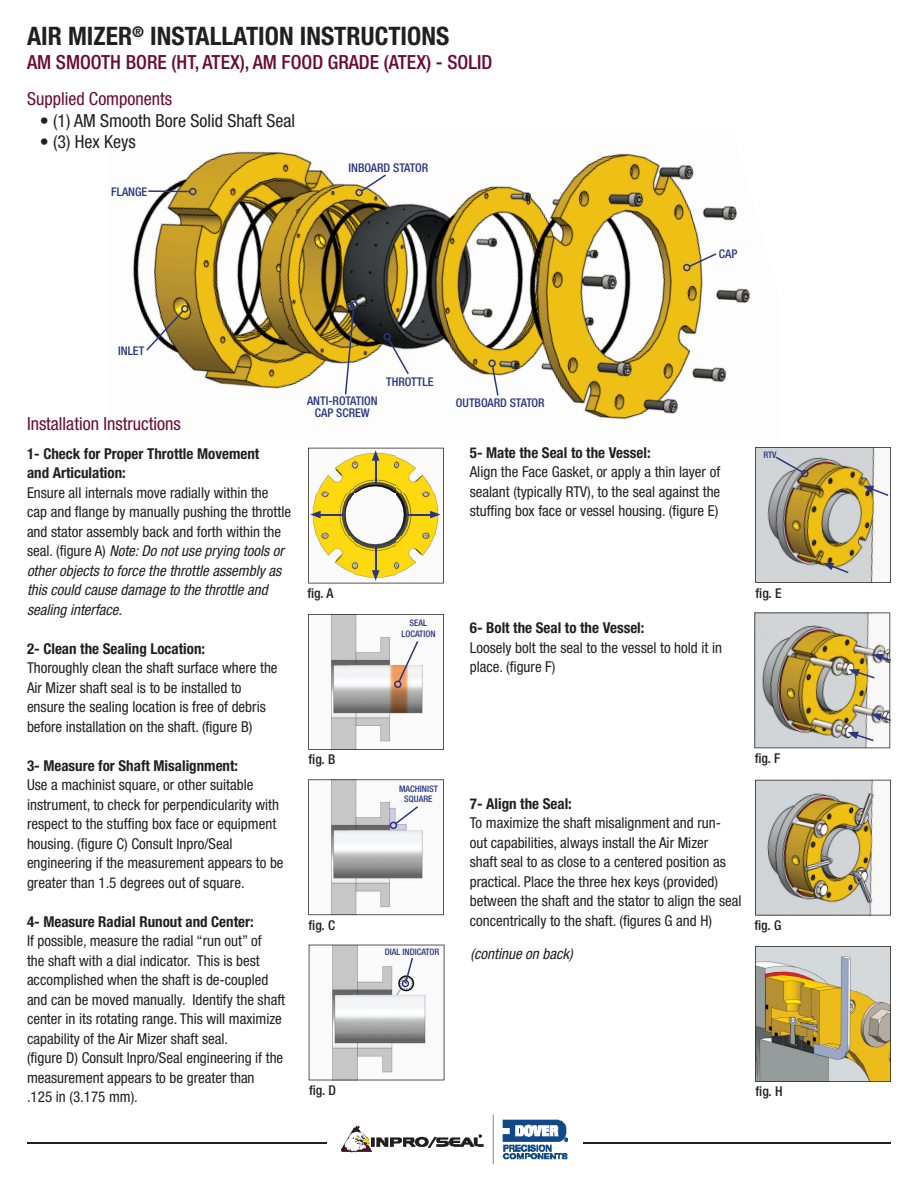
<style>
.page{position:relative;width:918px;height:1188px;background:#fff}
.page>*{position:absolute;margin:0;border:0;box-sizing:border-box;transform-origin:0 0}
.t1{font:700 condensed 25.5px "Helvetica Neue LT Std";color:#231f20}
.t2{font:500 condensed 19.5px "Helvetica Neue LT Std";color:#6c0932}
.t3{font:condensed 18px "Helvetica Neue LT Std";color:#6c0932}
.t4{font:condensed 18px "Helvetica Neue LT Std";color:#231f20}
.t5{font:condensed 15px/19.5px "Helvetica Neue LT Std";color:#231f20}
.t6{font:700 condensed 15px/19.5px "Helvetica Neue LT Std";color:#231f20}
.t7{font:italic condensed 15px "Helvetica Neue LT Std";color:#231f20}
.t8{font:500 condensed 13.5px "Helvetica Neue LT Std";color:#231f20}
.t9{font:500 condensed 12px "Helvetica Neue LT Std";color:#2a3680}
.t10{font:500 condensed 9px/10.8px "Helvetica Neue LT Std";color:#2a3680;text-align:center}
.s1{font-style:italic}
</style>
<div class="page">
<img style="left:133px;top:151px;width:618px;height:269px">
<hr style="left:148px;top:190px;width:42px;height:2px;background:#2a3680">
<svg style="left:189px;top:188px;width:8px;height:7px"></svg>
<svg style="left:146px;top:305px;width:43px;height:46px"></svg>
<svg style="left:355px;top:174px;width:31px;height:22px"></svg>
<svg style="left:383px;top:333px;width:26px;height:41px"></svg>
<svg style="left:683px;top:253px;width:33px;height:18px"></svg>
<svg style="left:488px;top:360px;width:11px;height:36px"></svg>
<svg style="left:345px;top:301px;width:13px;height:93px"></svg>
<svg style="left:308px;top:448px;width:136px;height:135px"></svg>
<svg style="left:308px;top:614px;width:136px;height:136px"></svg>
<svg style="left:309px;top:945px;width:135px;height:135px"></svg>
<svg style="left:755px;top:447px;width:136px;height:136px;background:#bdb391"></svg>
<svg style="left:754px;top:613px;width:137px;height:135px;background:#beb495"></svg>
<svg style="left:755px;top:780px;width:136px;height:136px;background:#bcb497"></svg>
<svg style="left:755px;top:946px;width:136px;height:136px;background:#b6a97c"></svg>
<svg style="left:308px;top:779px;width:136px;height:136px"></svg>
<hr style="left:27px;top:1142px;width:864px;height:1px;background:#231f20">
<div style="left:327px;top:1106px;width:256px;height:64px;background:#fff"></div>
<img style="left:342px;top:1114px;width:226px;height:51px">
<h1 class="t1" style="left:27px;top:27px;width:424px">AIR MIZER<sup>®</sup> INSTALLATION INSTRUCTIONS</h1>
<h2 class="t2" style="left:27px;top:50px;width:467px">AM SMOOTH BORE (HT, ATEX), AM FOOD GRADE (ATEX) - SOLID</h2>
<p class="t3" style="left:27px;top:92px;width:147px">Supplied Components</p>
<p class="t4" style="left:40px;top:114px;width:257px">• (1) AM Smooth Bore Solid Shaft Seal</p>
<p class="t4" style="left:40px;top:136px;width:97px">• (3) Hex Keys</p>
<p class="t9" style="left:111px;top:185px;width:38px">FLANGE</p>
<p class="t9" style="left:348px;top:161px;width:81px">INBOARD STATOR</p>
<p class="t9" style="left:719px;top:247px;width:20px">CAP</p>
<p class="t9" style="left:118px;top:344px;width:28px">INLET</p>
<p class="t3" style="left:27px;top:417px;width:155px">Installation Instructions</p>
<p class="t6" style="left:27px;top:445px;width:234px">1- Check for Proper Throttle Movement and Articulation:</p>
<p class="t5" style="left:27px;top:484px;width:266px">Ensure all internals move radially within the cap and flange by manually pushing the throttle and stator assembly back and forth within the seal. (figure A) <span class="s1">Note: Do not use prying tools or other objects to force the throttle assembly as this could cause damage to the throttle and sealing interface.</span></p>
<p class="t6" style="left:27px;top:640px;width:180px">2- Clean the Sealing Location:</p>
<p class="t5" style="left:27px;top:660px;width:252px">Thoroughly clean the shaft surface where the Air Mizer shaft seal is to be installed to ensure the sealing location is free of debris before installation on the shaft. (figure B)</p>
<p class="t6" style="left:27px;top:757px;width:213px">3- Measure for Shaft Misalignment:</p>
<p class="t5" style="left:27px;top:777px;width:258px">Use a machinist square, or other suitable instrument, to check for perpendicularity with respect to the stuffing box face or equipment housing. (figure C) Consult Inpro/Seal engineering if the measurement appears to be greater than 1.5 degrees out of square.</p>
<p class="t6" style="left:27px;top:913px;width:228px">4- Measure Radial Runout and Center:</p>
<p class="t5" style="left:27px;top:933px;width:260px">If possible, measure the radial “run out” of<br>the shaft with a dial indicator. This is best accomplished when the shaft is de-coupled and can be moved manually. Identify the shaft center in its rotating range. This will maximize capability of the Air Mizer shaft seal.<br>(figure D) Consult Inpro/Seal engineering if the measurement appears to be greater than<br>.125 in (3.175 mm).</p>
<p class="t9" style="left:386px;top:375px;width:49px">THROTTLE</p>
<p class="t9" style="left:307px;top:394px;width:72px">ANTI-ROTATION</p>
<p class="t9" style="left:456px;top:396px;width:90px">OUTBOARD STATOR</p>
<p class="t9" style="left:315px;top:406px;width:56px">CAP SCREW</p>
<p class="t8" style="left:307px;top:586px;width:27px">fig. A</p>
<p class="t6" style="left:470px;top:444px;width:182px">5- Mate the Seal to the Vessel:</p>
<p class="t5" style="left:470px;top:464px;width:252px;text-align:justify">Align the Face Gasket, or apply a thin layer of sealant (typically RTV), to the seal against the stuffing box face or vessel housing. (figure E)</p>
<p class="t10" style="left:401px;top:618px;width:36px">SEAL<br>LOCATION</p>
<p class="t6" style="left:470px;top:620px;width:176px">6- Bolt the Seal to the Vessel:</p>
<p class="t5" style="left:470px;top:639px;width:254px">Loosely bolt the seal to the vessel to hold it in place. (figure F)</p>
<p class="t10" style="left:763px;top:449px;width:15px">RTV</p>
<p class="t8" style="left:756px;top:585px;width:27px">fig. E</p>
<p class="t8" style="left:309px;top:752px;width:28px">fig. B</p>
<p class="t8" style="left:309px;top:917px;width:28px">fig. C</p>
<p class="t10" style="left:399px;top:783px;width:40px">MACHINIST<br>SQUARE</p>
<p class="t10" style="left:385px;top:946px;width:56px">DIAL INDICATOR</p>
<p class="t6" style="left:470px;top:795px;width:104px">7- Align the Seal:</p>
<p class="t5" style="left:470px;top:815px;width:273px">To maximize the shaft misalignment and run&shy;out capabilities, always install the Air Mizer<br>shaft seal to as close to a centered position as practical. Place the three hex keys (provided) between the shaft and the stator to align the seal concentrically to the shaft. (figures G and H)</p>
<p class="t7" style="left:471px;top:948px;width:104px">(continue on back)</p>
<p class="t8" style="left:755px;top:750px;width:27px">fig. F</p>
<p class="t8" style="left:755px;top:918px;width:28px">fig. G</p>
<p class="t8" style="left:309px;top:1082px;width:28px">fig. D</p>
<p class="t8" style="left:756px;top:1084px;width:28px">fig. H</p>
</div>
